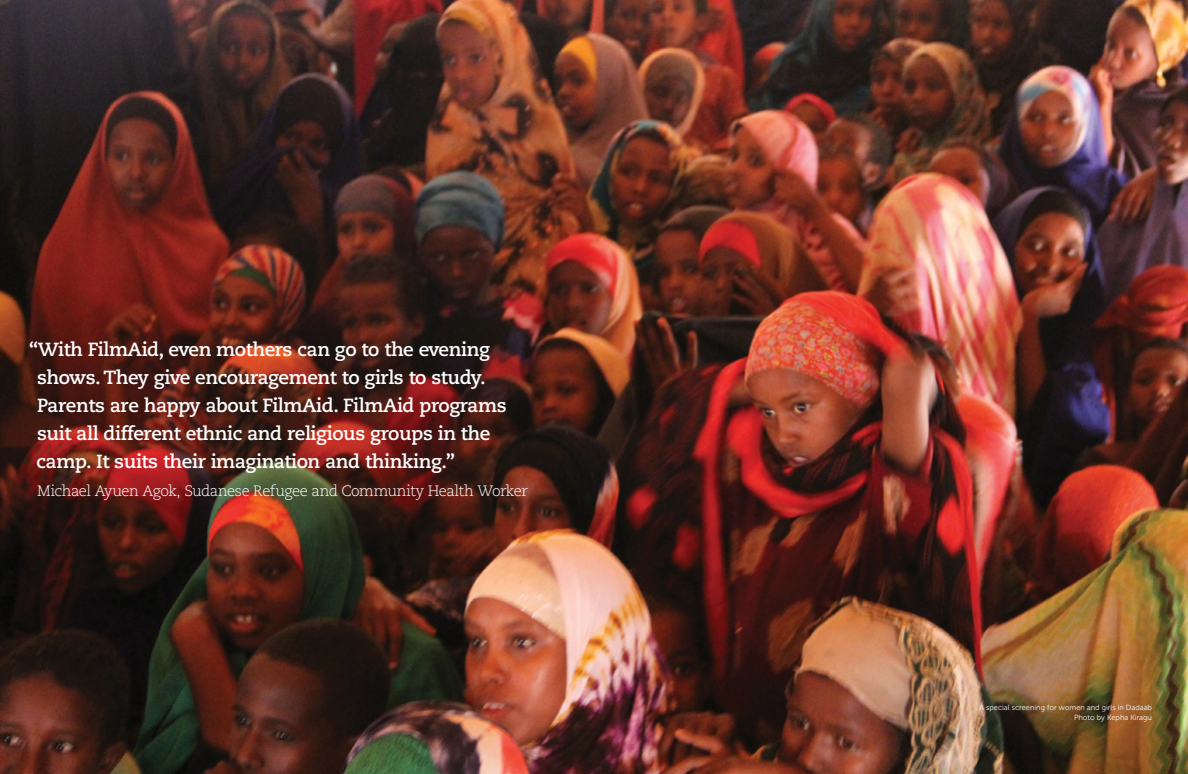
<style>
.page{position:relative;width:1188px;height:774px;background:#fff}
.page>*{position:absolute;margin:0;border:0;box-sizing:border-box;transform-origin:0 0}
.t1{font:700 19px/28px "Caecilia";letter-spacing:-.02em;color:#fff}
.t2{font:300 15px "Caecilia";letter-spacing:-.035em;color:#fff}
.t3{font:7.5px/10px "Museo Sans 300";color:#fff;text-align:right}
</style>
<div class="page">
<img style="left:0;top:0;width:1188px;height:774px">
<p class="t1" style="left:36px;top:335px;width:472px;text-indent:-7px">“With FilmAid, even mothers can go to the evening shows. They give encouragement to girls to study.<br>Parents are happy about FilmAid. FilmAid programs suit all different ethnic and religious groups in the camp. It suits their imagination and thinking.”</p>
<p class="t2" style="left:37px;top:482px;width:492px">Michael Ayuen Agok, Sudanese Refugee and Community Health Worker</p>
<p class="t3" style="left:980px;top:702px;width:174px">A special screening for women and girls in Dadaab<br>Photo by Kepha Kiragu</p>
</div>
